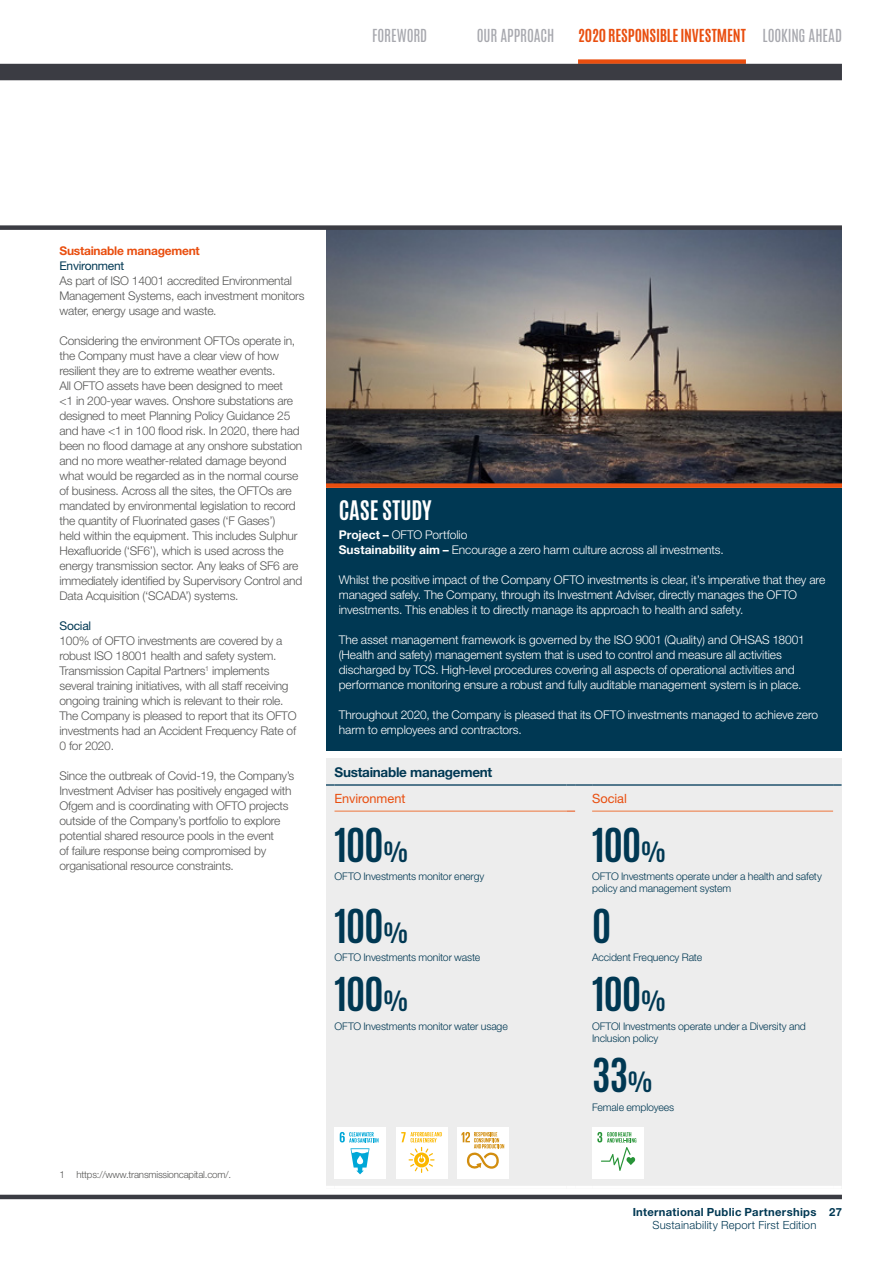
<style>
.page{position:relative;width:893px;height:1263px;background:#fff}
.page>*{position:absolute;margin:0;border:0;box-sizing:border-box;transform-origin:0 0}
.t1{font:700 39px "Antonio";letter-spacing:-.02em;color:#003853}
.t2{font:700 22.5px "Antonio";letter-spacing:-.005em;color:#fff}
.t3{font:700 15px "Antonio";letter-spacing:-.005em;color:#e94e0f}
.t4{font:15px "Antonio";letter-spacing:-.01em;color:#a7a8ae}
.t5{font:700 13.5px "Helvetica Neue LT Std";letter-spacing:-.02em;color:#003853}
.t6{font:12.75px "Helvetica Neue LT Std";letter-spacing:-.005em;color:#e94e0f}
.t7{font:300 12px/15px "Helvetica Neue LT Std";letter-spacing:-.02em;color:#575756}
.t8{font:300 12px/15px "Helvetica Neue LT Std";letter-spacing:-.005em;color:#fff}
.t9{font:700 12px "Helvetica Neue LT Std";letter-spacing:-.02em;color:#e94e0f}
.t10{font:12px "Helvetica Neue LT Std";letter-spacing:-.02em;color:#003853}
.t11{font:700 11.25px "Helvetica Neue LT Std";letter-spacing:.025em;color:#003853}
.t12{font:300 11.25px "Helvetica Neue LT Std";letter-spacing:.015em;color:#003853}
.t13{font:300 10.5px/12px "Helvetica Neue LT Std";letter-spacing:-.01em;color:#003853}
.t14{font:300 9.75px "Helvetica Neue LT Std";letter-spacing:-.02em;color:#575756}
.s1{font-weight:400;color:#a7a8ae}
.s2{font-weight:700}
.s3{font-size:23.4px}
</style>
<div class="page">
<div style="left:578px;top:59px;width:168px;height:5px;background:#e94e0f"></div>
<hr style="left:0;top:1195px;width:842px;height:4px;background:#3b3c43">
<div style="left:0;top:64px;width:842px;height:16px;background:#3b3c43"></div>
<img style="left:326px;top:230px;width:516px;height:253px">
<div style="left:326px;top:488px;width:516px;height:262px;background:#003853"></div>
<div style="left:326px;top:758px;width:516px;height:431px;background:#ededed"></div>
<svg style="left:326px;top:1186px;width:8px;height:3px"></svg>
<hr style="left:334px;top:1186px;width:233px;height:3px;background:#fff">
<svg style="left:567px;top:1186px;width:8px;height:3px"></svg>
<hr style="left:575px;top:1186px;width:17px;height:3px;background:#fff">
<hr style="left:592px;top:1186px;width:241px;height:3px;background:#fff">
<svg style="left:833px;top:1186px;width:9px;height:3px"></svg>
<svg style="left:326px;top:784px;width:8px;height:2px"></svg>
<hr style="left:334px;top:784px;width:233px;height:2px;background:#21536e">
<svg style="left:567px;top:784px;width:25px;height:2px"></svg>
<hr style="left:592px;top:784px;width:241px;height:2px;background:#21536e">
<svg style="left:833px;top:784px;width:9px;height:2px"></svg>
<hr style="left:592px;top:811px;width:241px;height:1px;background:#ee763b">
<hr style="left:334px;top:811px;width:233px;height:1px;background:#ee763b">
<div style="left:334px;top:1128px;width:51px;height:51px;background:#fff"></div>
<svg style="left:350px;top:1148px;width:19px;height:26px"></svg>
<svg style="left:340px;top:1132px;width:38px;height:10px"></svg>
<div style="left:396px;top:1128px;width:51px;height:51px;background:#fff"></div>
<svg style="left:401px;top:1132px;width:41px;height:41px"></svg>
<div style="left:458px;top:1128px;width:51px;height:51px;background:#fff"></div>
<svg style="left:461px;top:1132px;width:43px;height:37px"></svg>
<div style="left:592px;top:1128px;width:51px;height:51px;background:#fff"></div>
<svg style="left:597px;top:1132px;width:39px;height:39px"></svg>
<div style="left:326px;top:483px;width:516px;height:5px;background:#e94e0f"></div>
<div style="left:0;top:225px;width:842px;height:5px;background:#3b3c43"></div>
<p class="t4" style="left:372px;top:25px;width:57px">FOREWORD</p>
<p class="t4" style="left:477px;top:25px;width:79px">OUR APPROACH</p>
<p class="t3" style="left:578px;top:25px;width:265px">2020 RESPONSIBLE INVESTMENT <span class="s1">LOOKING AHEAD</span></p>
<p class="t9" style="left:60px;top:243px;width:142px">Sustainable management</p>
<p class="t10" style="left:60px;top:259px;width:66px">Environment</p>
<p class="t7" style="left:60px;top:273px;width:247px">As part of ISO 14001 accredited Environmental<br>Management Systems, each investment monitors water, energy usage and waste.</p>
<p class="t7" style="left:60px;top:333px;width:244px">Considering the environment OFTOs operate in, the Company must have a clear view of how resilient they are to extreme weather events.<br>All OFTO assets have been designed to meet<br>&lt;1 in 200-year waves. Onshore substations are designed to meet Planning Policy Guidance 25 and have &lt;1 in 100 flood risk. In 2020, there had been no flood damage at any onshore substation and no more weather-related damage beyond what would be regarded as in the normal course of business. Across all the sites, the OFTOs are mandated by environmental legislation to record the quantity of Fluorinated gases (‘F Gases’)<br>held within the equipment. This includes Sulphur Hexafluoride (‘SF6’), which is used across the energy transmission sector. Any leaks of SF6 are immediately identified by Supervisory Control and Data Acquisition (‘SCADA’) systems.</p>
<p class="t10" style="left:60px;top:619px;width:33px">Social</p>
<p class="t7" style="left:60px;top:633px;width:239px">100% of OFTO investments are covered by a robust ISO 18001 health and safety system.<br>Transmission Capital Partners<sup>1</sup> implements several training initiatives, with all staff receiving ongoing training which is relevant to their role.<br>The Company is pleased to report that its OFTO investments had an Accident Frequency Rate of 0 for 2020.</p>
<p class="t7" style="left:60px;top:768px;width:236px">Since the outbreak of Covid-19, the Company’s Investment Adviser has positively engaged with Ofgem and is coordinating with OFTO projects outside of the Company’s portfolio to explore potential shared resource pools in the event<br>of failure response being compromised by organisational resource constraints.</p>
<p class="t14" style="left:60px;top:1168px;width:173px">1 https://www.transmissioncapital.com/.</p>
<h2 class="t2" style="left:339px;top:493px;width:94px">CASE STUDY</h2>
<p class="t8" style="left:339px;top:527px;width:387px"><span class="s2">Project –</span> OFTO Portfolio<br><span class="s2">Sustainability aim –</span> Encourage a zero harm culture across all investments.</p>
<p class="t8" style="left:339px;top:572px;width:488px">Whilst the positive impact of the Company OFTO investments is clear, it’s imperative that they are managed safely. The Company, through its Investment Adviser, directly manages the OFTO investments. This enables it to directly manage its approach to health and safety.</p>
<p class="t8" style="left:339px;top:632px;width:467px">The asset management framework is governed by the ISO 9001 (Quality) and OHSAS 18001 (Health and safety) management system that is used to control and measure all activities discharged by TCS. High-level procedures covering all aspects of operational activities and performance monitoring ensure a robust and fully auditable management system is in place.</p>
<p class="t8" style="left:339px;top:707px;width:481px">Throughout 2020, the Company is pleased that its OFTO investments managed to achieve zero harm to employees and contractors.</p>
<p class="t5" style="left:334px;top:763px;width:159px">Sustainable management</p>
<p class="t6" style="left:334px;top:790px;width:72px">Environment</p>
<p class="t6" style="left:592px;top:790px;width:36px">Social</p>
<h1 class="t1" style="left:334px;top:815px;width:75px">100<span class="s3">%</span></h1>
<p class="t13" style="left:334px;top:870px;width:151px">OFTO Investments monitor energy</p>
<h1 class="t1" style="left:592px;top:815px;width:75px">100<span class="s3">%</span></h1>
<p class="t13" style="left:592px;top:870px;width:231px">OFTO Investments operate under a health and safety policy and management system</p>
<h1 class="t1" style="left:334px;top:896px;width:75px">100<span class="s3">%</span></h1>
<p class="t13" style="left:334px;top:951px;width:147px">OFTO Investments monitor waste</p>
<h1 class="t1" style="left:334px;top:965px;width:75px">100<span class="s3">%</span></h1>
<p class="t13" style="left:334px;top:1020px;width:175px">OFTO Investments monitor water usage</p>
<h1 class="t1" style="left:592px;top:896px;width:21px">0</h1>
<p class="t13" style="left:592px;top:951px;width:112px">Accident Frequency Rate</p>
<h1 class="t1" style="left:592px;top:965px;width:75px">100<span class="s3">%</span></h1>
<p class="t13" style="left:592px;top:1020px;width:215px">OFTOl Investments operate under a Diversity and<br>Inclusion policy</p>
<h1 class="t1" style="left:592px;top:1046px;width:62px">33<span class="s3">%</span></h1>
<p class="t13" style="left:592px;top:1101px;width:84px">Female employees</p>
<p class="t11" style="left:633px;top:1205px;width:185px">International Public Partnerships</p>
<p class="t12" style="left:652px;top:1218px;width:166px">Sustainability Report First Edition</p>
<p class="t11" style="left:829px;top:1205px;width:14px">27</p>
</div>
